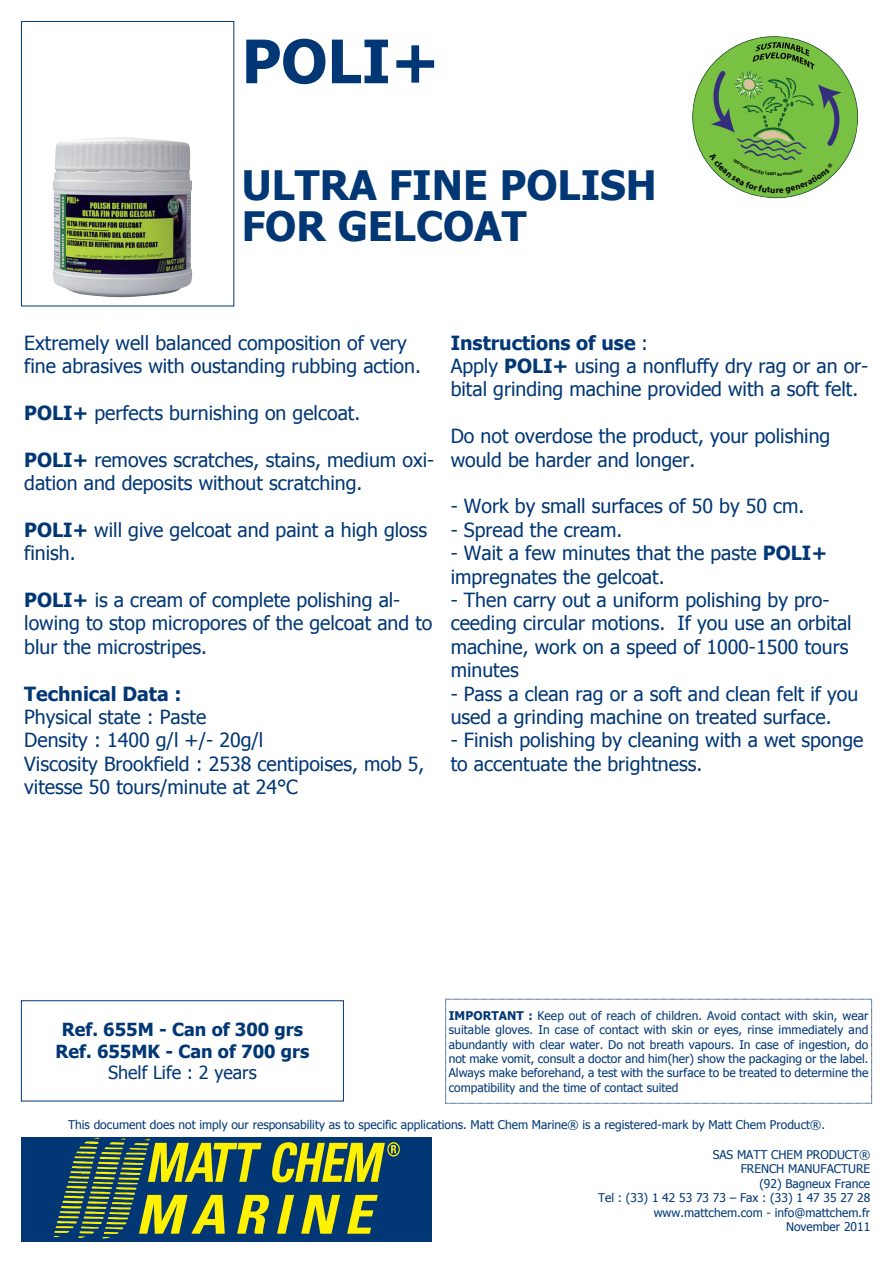
<style>
.page{position:relative;width:893px;height:1263px;background:#fff}
.page>*{position:absolute;margin:0;border:0;box-sizing:border-box;transform-origin:0 0}
.t1{font:700 60px "Tahoma";color:#013775}
.t2{font:700 40.5px/40.5px "Tahoma";color:#013775}
.t3{font:19.5px/23.4px "Tahoma";color:#013775}
.t4{font:700 19.5px "Tahoma";color:#013775}
.t5{font:700 18px/21.6px "Tahoma";color:#013775;text-align:center}
.t6{font:18px "Tahoma";color:#013775}
.t7{font:12px/14.4px "Tahoma";color:#013775;text-align:right}
.t8{font:700 4.5px "Myriad";color:#000}
.s1{font-weight:700}
</style>
<div class="page">
<div style="left:21px;top:1137px;width:411px;height:105px;background:#013775"></div>
<img style="left:54px;top:1137px;width:345px;height:102px">
<img style="left:53px;top:137px;width:140px;height:160px">
<div style="left:21px;top:21px;width:213px;height:285px;border:1px solid #013775"></div>
<svg style="left:445px;top:999px;width:427px;height:105px"></svg>
<svg style="left:692px;top:36px;width:167px;height:163px"></svg>
<h1 class="t1" style="left:242px;top:23px;width:200px">POLI+</h1>
<h2 class="t2" style="left:242px;top:164px;width:417px">ULTRA FINE POLISH<br>FOR GELCOAT</h2>
<p class="t8" style="left:778px;top:172px;width:4px">E</p>
<p class="t3" style="left:24px;top:330px;width:398px">Extremely well balanced composition of very fine abrasives with oustanding rubbing action.</p>
<p class="t3" style="left:24px;top:400px;width:338px"><span class="s1">POLI+</span> perfects burnishing on gelcoat.</p>
<p class="t3" style="left:24px;top:447px;width:411px"><span class="s1">POLI+</span> removes scratches, stains, medium oxi&shy;dation and deposits without scratching.</p>
<p class="t3" style="left:24px;top:517px;width:404px"><span class="s1">POLI+</span> will give gelcoat and paint a high gloss finish.</p>
<p class="t3" style="left:24px;top:588px;width:410px"><span class="s1">POLI+</span> is a cream of complete polishing al&shy;lowing to stop micropores of the gelcoat and to blur the microstripes.</p>
<p class="t4" style="left:24px;top:681px;width:159px">Technical Data :</p>
<p class="t3" style="left:24px;top:705px;width:402px">Physical state : Paste<br>Density : 1400 g/l +/- 20g/l<br>Viscosity Brookfield : 2538 centipoises, mob 5, vitesse 50 tours/minute at 24°C</p>
<p class="t3" style="left:451px;top:330px;width:419px"><span class="s1">Instructions of use</span> :<br>Apply <span class="s1">POLI+</span> using a nonfluffy dry rag or an or&shy;bital grinding machine provided with a soft felt.</p>
<p class="t3" style="left:451px;top:424px;width:381px">Do not overdose the product, your polishing would be harder and longer.</p>
<p class="t3" style="left:451px;top:494px;width:355px">- Work by small surfaces of 50 by 50 cm.</p>
<p class="t3" style="left:451px;top:517px;width:173px">- Spread the cream.</p>
<p class="t3" style="left:451px;top:541px;width:378px">- Wait a few minutes that the paste <span class="s1">POLI+ </span>impregnates the gelcoat.</p>
<p class="t3" style="left:451px;top:588px;width:403px">- Then carry out a uniform polishing by pro&shy;ceeding circular motions. If you use an orbital machine, work on a speed of 1000-1500 tours minutes</p>
<p class="t3" style="left:451px;top:681px;width:409px">- Pass a clean rag or a soft and clean felt if you used a grinding machine on treated surface.</p>
<p class="t3" style="left:451px;top:728px;width:414px">- Finish polishing by cleaning with a wet sponge to accentuate the brightness.</p>
<p class="t5" style="left:56px;top:1018px;width:255px">Ref. 655M - Can of 300 grs<br>Ref. 655MK - Can of 700 grs</p>
<p class="t6" style="left:108px;top:1061px;width:150px">Shelf Life : 2 years</p>
<p class="t7" style="left:449px;top:1008px;width:421px;text-align:justify"><span class="s1">IMPORTANT :</span> Keep out of reach of children. Avoid contact with skin, wear suitable gloves. In case of contact with skin or eyes, rinse immediately and abundantly with clear water. Do not breath vapours. In case of ingestion, do not make vomit, consult a doctor and him(her) show the packaging or the label.<br>Always make beforehand, a test with the surface to be treated to determine the compatibility and the time of contact suited</p>
<p class="t7" style="left:68px;top:1117px;width:758px">This document does not imply our responsability as to specific applications. Matt Chem Marine® is a registered-mark by Matt Chem Product®.</p>
<p class="t7" style="left:598px;top:1147px;width:274px">SAS MATT CHEM PRODUCT®<br>FRENCH MANUFACTURE<br>(92) Bagneux France<br>Tel : (33) 1 42 53 73 73 – Fax : (33) 1 47 35 27 28 www.mattchem.com - info@mattchem.fr<br>November 2011</p>
</div>
